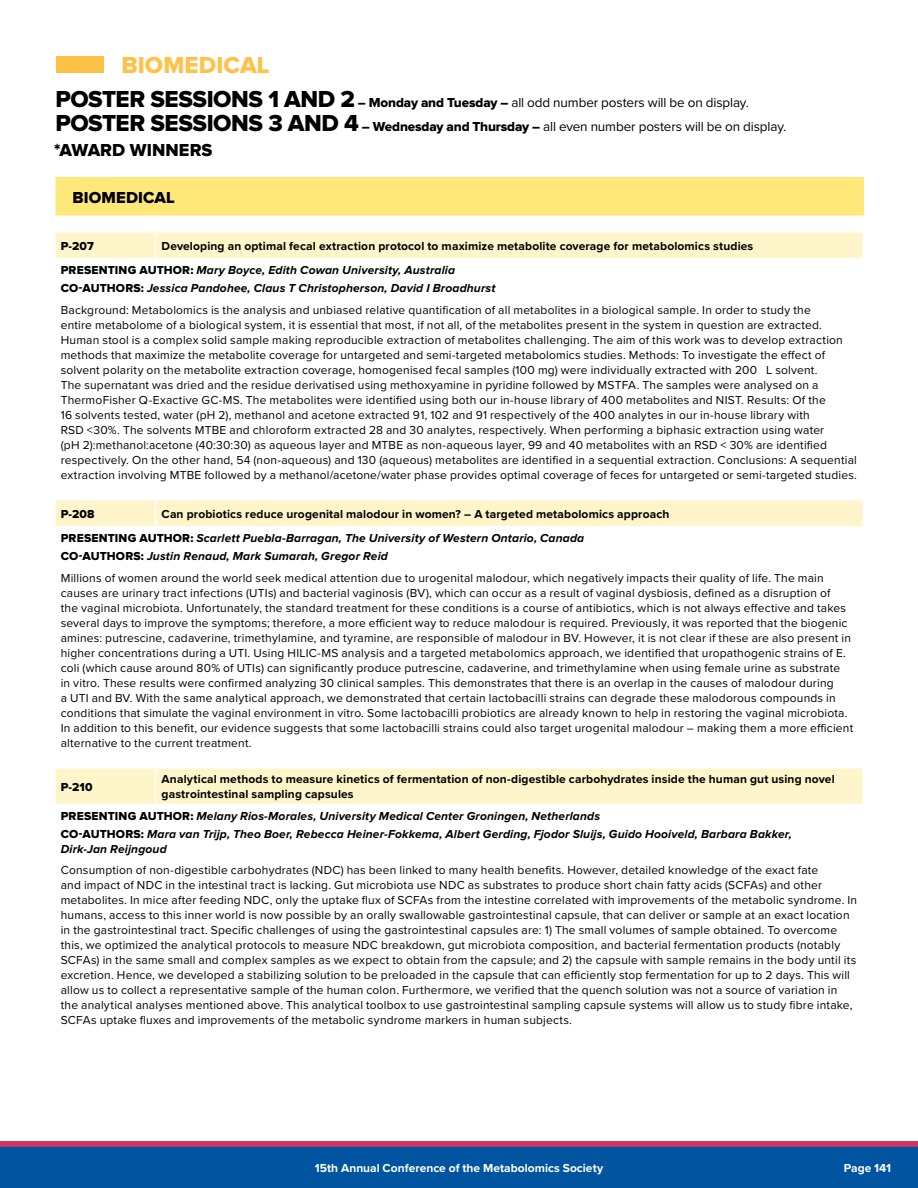
<style>
.page{position:relative;width:918px;height:1188px;background:#fff}
.page>*{position:absolute;margin:0;border:0;box-sizing:border-box;transform-origin:0 0}
.t1{font:24px "Proxima Nova Extrabld";color:#ffc249}
.t2{font:18px "Proxima Nova Extrabld";color:#000}
.t3{font:16.5px "Proxima Nova Extrabld";letter-spacing:.005em;color:#000}
.t4{font:13.5px/24px "Proxima Nova";letter-spacing:-.01em;color:#000}
.t5{font:12px/15px "Proxima Nova";letter-spacing:.015em;color:#000}
.t6{font:700 12px/24.3px "Proxima Nova";letter-spacing:.01em;color:#000}
.t7{font:italic 700 12px/18px "Proxima Nova";letter-spacing:.015em;color:#000}
.t8{font:700 12px "Proxima Nova";letter-spacing:.005em;color:#fff}
.t9{font:12px "Proxima Nova Extrabld";letter-spacing:.015em;color:#000}
.s1{font-family:"Proxima Nova Extrabld";font-size:24px}
.s2{font-family:"Proxima Nova Extrabld"}
.s3{font-family:"Proxima Nova Extrabld";font-weight:400}
.s4{font-style:italic}
.s5{font-weight:700;font-style:italic}
.s6{font-family:"Proxima Nova Extrabld";font-weight:400;font-style:normal}
</style>
<div class="page">
<svg style="left:0;top:1141px;width:918px;height:7px;background:#af396b"></svg>
<div style="left:0;top:1148px;width:918px;height:40px;background:#0054a0"></div>
<div style="left:56px;top:57px;width:47px;height:16px;background:#ffc249"></div>
<div style="left:56px;top:233px;width:806px;height:25px;background:#fff5ca"></div>
<div style="left:56px;top:501px;width:806px;height:25px;background:#fff5ca"></div>
<div style="left:56px;top:769px;width:806px;height:35px;background:#fff5ca"></div>
<hr style="left:155px;top:769px;width:1px;height:35px;background:#fff">
<div style="left:55px;top:176px;width:810px;height:40px;background:#ffe77a"></div>
<hr style="left:54px;top:176px;width:811px;height:1px;background:#fff">
<hr style="left:54px;top:177px;width:2px;height:39px;background:#fff">
<hr style="left:864px;top:177px;width:1px;height:39px;background:#fff">
<h1 class="t1" style="left:122px;top:51px;width:149px">BIOMEDICAL</h1>
<p class="t4" style="left:56px;top:90px;width:732px"><span class="s1">POSTER SESSIONS 1 AND 2</span> <span class="s2">– Monday and Tuesday –</span> all odd number posters will be on display.<br><span class="s1">POSTER SESSIONS 3 AND 4</span> <span class="s2">– Wednesday and Thursday –</span> all even number posters will be on display.</p>
<h2 class="t2" style="left:54px;top:140px;width:160px">*AWARD WINNERS</h2>
<h3 class="t3" style="left:72px;top:188px;width:104px">BIOMEDICAL</h3>
<p class="t6" style="left:61px;top:234px;width:694px;text-indent:101px">Developing an optimal fecal extraction protocol to maximize metabolite coverage for metabolomics studies<br><span class="s3">PRESENTING AUTHOR:</span> <span class="s4">Mary Boyce, Edith Cowan University, Australia</span></p>
<p class="t5" style="left:61px;top:278px;width:752px;line-height:21.5px"><span class="s2">CO-AUTHORS:</span> <span class="s5">Jessica Pandohee, Claus T Christopherson, David I Broadhurst<br></span>Background: Metabolomics is the analysis and unbiased relative quantification of all metabolites in a biological sample. In order to study the</p>
<p class="t5" style="left:61px;top:318px;width:798px">entire metabolome of a biological system, it is essential that most, if not all, of the metabolites present in the system in question are extracted.<br>Human stool is a complex solid sample making reproducible extraction of metabolites challenging. The aim of this work was to develop extraction methods that maximize the metabolite coverage for untargeted and semi-targeted metabolomics studies. Methods: To investigate the effect of solvent polarity on the metabolite extraction coverage, homogenised fecal samples (100 mg) were individually extracted with 200 L solvent.<br>The supernatant was dried and the residue derivatised using methoxyamine in pyridine followed by MSTFA. The samples were analysed on a ThermoFisher Q-Exactive GC-MS. The metabolites were identified using both our in-house library of 400 metabolites and NIST. Results: Of the<br>16 solvents tested, water (pH 2), methanol and acetone extracted 91, 102 and 91 respectively of the 400 analytes in our in-house library with<br>RSD &lt;30%. The solvents MTBE and chloroform extracted 28 and 30 analytes, respectively. When performing a biphasic extraction using water<br>(pH 2):methanol:acetone (40:30:30) as aqueous layer and MTBE as non-aqueous layer, 99 and 40 metabolites with an RSD &lt; 30% are identified respectively. On the other hand, 54 (non-aqueous) and 130 (aqueous) metabolites are identified in a sequential extraction. Conclusions: A sequential extraction involving MTBE followed by a methanol/acetone/water phase provides optimal coverage of feces for untargeted or semi-targeted studies.</p>
<p class="t9" style="left:61px;top:507px;width:35px">P-208</p>
<p class="t9" style="left:61px;top:239px;width:35px">P-207</p>
<p class="t6" style="left:61px;top:502px;width:610px;text-indent:101px">Can probiotics reduce urogenital malodour in women? – A targeted metabolomics approach<br><span class="s3">PRESENTING AUTHOR:</span> <span class="s4">Scarlett Puebla-Barragan, The University of Western Ontario, Canada</span></p>
<p class="t5" style="left:61px;top:546px;width:765px;line-height:21.5px"><span class="s2">CO-AUTHORS:</span> <span class="s5">Justin Renaud, Mark Sumarah, Gregor Reid<br></span>Millions of women around the world seek medical attention due to urogenital malodour, which negatively impacts their quality of life. The main</p>
<p class="t5" style="left:61px;top:586px;width:794px">causes are urinary tract infections (UTIs) and bacterial vaginosis (BV), which can occur as a result of vaginal dysbiosis, defined as a disruption of<br>the vaginal microbiota. Unfortunately, the standard treatment for these conditions is a course of antibiotics, which is not always effective and takes several days to improve the symptoms; therefore, a more efficient way to reduce malodour is required. Previously, it was reported that the biogenic amines: putrescine, cadaverine, trimethylamine, and tyramine, are responsible of malodour in BV. However, it is not clear if these are also present in higher concentrations during a UTI. Using HILIC-MS analysis and a targeted metabolomics approach, we identified that uropathogenic strains of E. coli (which cause around 80% of UTIs) can significantly produce putrescine, cadaverine, and trimethylamine when using female urine as substrate<br>in vitro. These results were confirmed analyzing 30 clinical samples. This demonstrates that there is an overlap in the causes of malodour during<br>a UTI and BV. With the same analytical approach, we demonstrated that certain lactobacilli strains can degrade these malodorous compounds in conditions that simulate the vaginal environment in vitro. Some lactobacilli probiotics are already known to help in restoring the vaginal microbiota.<br>In addition to this benefit, our evidence suggests that some lactobacilli strains could also target urogenital malodour – making them a more efficient alternative to the current treatment.</p>
<p class="t9" style="left:61px;top:780px;width:33px">P-210</p>
<p class="t6" style="left:162px;top:772px;width:675px;line-height:15px">Analytical methods to measure kinetics of fermentation of non-digestible carbohydrates inside the human gut using novel gastrointestinal sampling capsules</p>
<p class="t7" style="left:61px;top:807px;width:733px"><span class="s6">PRESENTING AUTHOR:</span> Melany Rios-Morales, University Medical Center Groningen, Netherlands<br><span class="s6">CO-AUTHORS:</span> Mara van Trijp, Theo Boer, Rebecca Heiner-Fokkema, Albert Gerding, Fjodor Sluijs, Guido Hooiveld, Barbara Bakker,</p>
<p class="t7" style="left:61px;top:840px;width:107px">Dirk-Jan Reijngoud</p>
<p class="t5" style="left:61px;top:863px;width:798px">Consumption of non-digestible carbohydrates (NDC) has been linked to many health benefits. However, detailed knowledge of the exact fate<br>and impact of NDC in the intestinal tract is lacking. Gut microbiota use NDC as substrates to produce short chain fatty acids (SCFAs) and other metabolites. In mice after feeding NDC, only the uptake flux of SCFAs from the intestine correlated with improvements of the metabolic syndrome. In humans, access to this inner world is now possible by an orally swallowable gastrointestinal capsule, that can deliver or sample at an exact location in the gastrointestinal tract. Specific challenges of using the gastrointestinal capsules are: 1) The small volumes of sample obtained. To overcome this, we optimized the analytical protocols to measure NDC breakdown, gut microbiota composition, and bacterial fermentation products (notably SCFAs) in the same small and complex samples as we expect to obtain from the capsule; and 2) the capsule with sample remains in the body until its excretion. Hence, we developed a stabilizing solution to be preloaded in the capsule that can efficiently stop fermentation for up to 2 days. This will allow us to collect a representative sample of the human colon. Furthermore, we verified that the quench solution was not a source of variation in the analytical analyses mentioned above. This analytical toolbox to use gastrointestinal sampling capsule systems will allow us to study fibre intake, SCFAs uptake fluxes and improvements of the metabolic syndrome markers in human subjects.</p>
<p class="t8" style="left:315px;top:1161px;width:290px">15th Annual Conference of the Metabolomics Society</p>
<p class="t8" style="left:844px;top:1161px;width:49px">Page 141</p>
</div>
